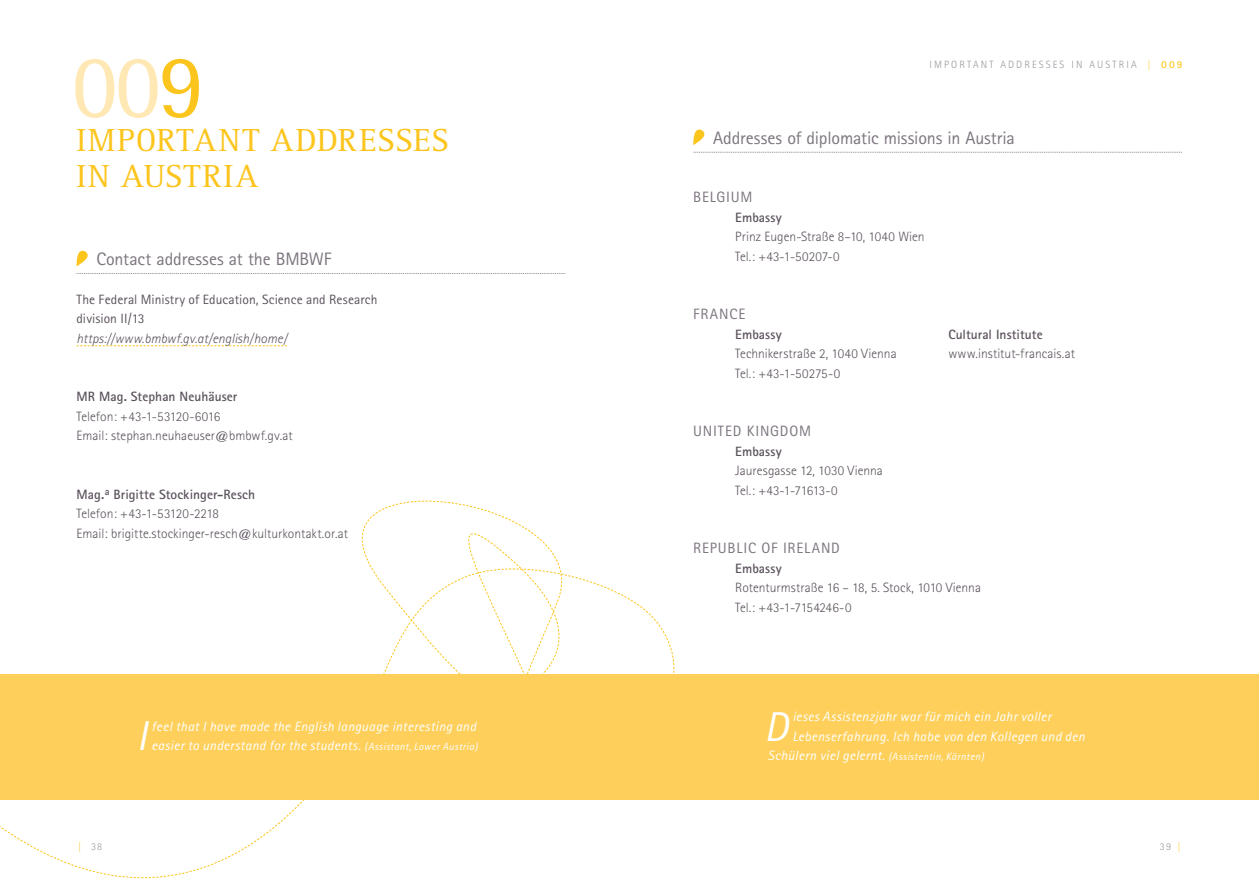
<style>
.page{position:relative;width:1259px;height:893px;background:#fff}
.page>*{position:absolute;margin:0;border:0;box-sizing:border-box;transform-origin:0 0}
.t1{font:90px "Rotis Semi Sans";color:#ffe8b4}
.t2{font:italic 41.7px "Rotis Sans Serif";color:#fff}
.t3{font:33px/36px "Rotis Serif";letter-spacing:.015em;color:#fcc51d}
.t4{font:18px "Rotis Sans Serif";letter-spacing:-.01em;color:#7c747e}
.t5{font:15px "Rotis Sans Serif";letter-spacing:.05em;color:#7c747e}
.t6{font:300 13.5px/19.5px "Rotis Sans Serif";color:#5b525c}
.t7{font:italic 13.5px/19.5px "Rotis Sans Serif";letter-spacing:.025em;color:#fff}
.t8{font:700 13.5px "Rotis Sans Serif";letter-spacing:.005em;color:#5b525c}
.t9{font:13.5px/19.5px "Rotis Sans Serif";letter-spacing:.005em;color:#5b525c}
.t10{font:italic 300 13.5px "Rotis Sans Serif";color:#5b525c}
.t11{font:italic 10.5px "Rotis Sans Serif";letter-spacing:.035em;color:#fff}
.t12{font:300 10.5px "Rotis Sans Serif";letter-spacing:.2em;color:#9d96a0}
.s1{color:#fcc51d}
.s2{font-weight:700}
.s3{font-weight:700;color:#fcc51d}
.s4{font-size:10.5px}
.s5{font-size:13.5px}
</style>
<div class="page">
<svg style="left:361px;top:500px;width:195px;height:57px"></svg>
<svg style="left:0;top:799px;width:358px;height:80px"></svg>
<svg style="left:368px;top:563px;width:288px;height:111px"></svg>
<svg style="left:693px;top:152px;width:489px;height:1px"></svg>
<svg style="left:693px;top:130px;width:12px;height:15px"></svg>
<svg style="left:77px;top:273px;width:489px;height:1px"></svg>
<svg style="left:77px;top:345px;width:210px;height:1px"></svg>
<svg style="left:76px;top:251px;width:12px;height:15px"></svg>
<div style="left:0;top:674px;width:629px;height:125px;background:#fed05b"></div>
<div style="left:629px;top:674px;width:630px;height:125px;background:#fed05b"></div>
<h1 class="t1" style="left:72px;top:33px;width:133px">00<span class="s1">9</span></h1>
<h3 class="t3" style="left:77px;top:123px;width:374px">IMPORTANT ADDRESSES<br>IN AUSTRIA</h3>
<h3 class="t4" style="left:96px;top:248px;width:236px">Contact addresses at the BMBWF</h3>
<p class="t9" style="left:77px;top:289px;width:302px">The Federal Ministry of Education, Science and Research division II/13</p>
<p class="t10" style="left:77px;top:330px;width:212px">https://www.bmbwf.gv.at/english/home/</p>
<p class="t8" style="left:77px;top:388px;width:162px">MR Mag. Stephan Neuhäuser</p>
<p class="t6" style="left:77px;top:406px;width:218px">Telefon: +43-1-53120-6016<br>Email: stephan.neuhaeuser@bmbwf.gv.at</p>
<p class="t6" style="left:77px;top:484px;width:273px"><span class="s2">Mag.</span><sup>a</sup> <span class="s2">Brigitte Stockinger-Resch<br></span>Telefon: +43-1-53120-2218<br>Email: brigitte.stockinger-resch@kulturkontakt.or.at</p>
<p class="t12" style="left:929px;top:58px;width:254px">IMPORTANT ADDRESSES IN AUSTRIA <span class="s1">│</span> <span class="s3">009</span></p>
<h3 class="t4" style="left:713px;top:127px;width:303px">Addresses of diplomatic missions in Austria</h3>
<p class="t5" style="left:693px;top:188px;width:61px">BELGIUM</p>
<p class="t8" style="left:735px;top:208px;width:48px">Embassy</p>
<p class="t6" style="left:735px;top:227px;width:191px">Prinz Eugen-Straße 8–10, 1040 Wien<br>Tel.: +43-1-50207-0</p>
<p class="t5" style="left:693px;top:305px;width:54px">FRANCE</p>
<p class="t8" style="left:735px;top:325px;width:48px">Embassy</p>
<p class="t8" style="left:948px;top:325px;width:96px">Cultural Institute</p>
<p class="t6" style="left:735px;top:344px;width:163px">Technikerstraße 2, 1040 Vienna</p>
<p class="t6" style="left:948px;top:344px;width:128px">www.institut-francais.at</p>
<p class="t6" style="left:735px;top:363px;width:106px">Tel.: +43-1-50275-0</p>
<p class="t5" style="left:693px;top:422px;width:119px">UNITED KINGDOM</p>
<p class="t8" style="left:735px;top:442px;width:48px">Embassy</p>
<p class="t6" style="left:735px;top:461px;width:149px">Jauresgasse 12, 1030 Vienna<br>Tel.: +43-1-71613-0</p>
<p class="t5" style="left:693px;top:539px;width:148px">REPUBLIC OF IRELAND</p>
<p class="t8" style="left:735px;top:559px;width:48px">Embassy</p>
<p class="t6" style="left:735px;top:578px;width:247px">Rotenturmstraße 16 – 18, 5. Stock, 1010 Vienna<br>Tel.: +43-1-7154246-0</p>
<h2 class="t2" style="left:136px;top:712px;width:12px">I</h2>
<p class="t7" style="left:151px;top:717px;width:328px">feel that I have made the English language interesting and easier to understand for the students. <span class="s4">(Assistant, Lower Austria)</span></p>
<h2 class="t2" style="left:764px;top:702px;width:25px">D</h2>
<p class="t7" style="left:792px;top:707px;width:294px">ieses Assistenzjahr war für mich ein Jahr voller<br>Lebenserfahrung. Ich habe von den Kollegen und den</p>
<p class="t11" style="left:767px;top:750px;width:218px"><span class="s5">Schülern viel gelernt.</span> (Assistentin, Kärnten)</p>
<p class="t12" style="left:77px;top:841px;width:27px"><span class="s1">│</span> 38</p>
<p class="t12" style="left:1160px;top:841px;width:24px">39 <span class="s1">│</span></p>
</div>
